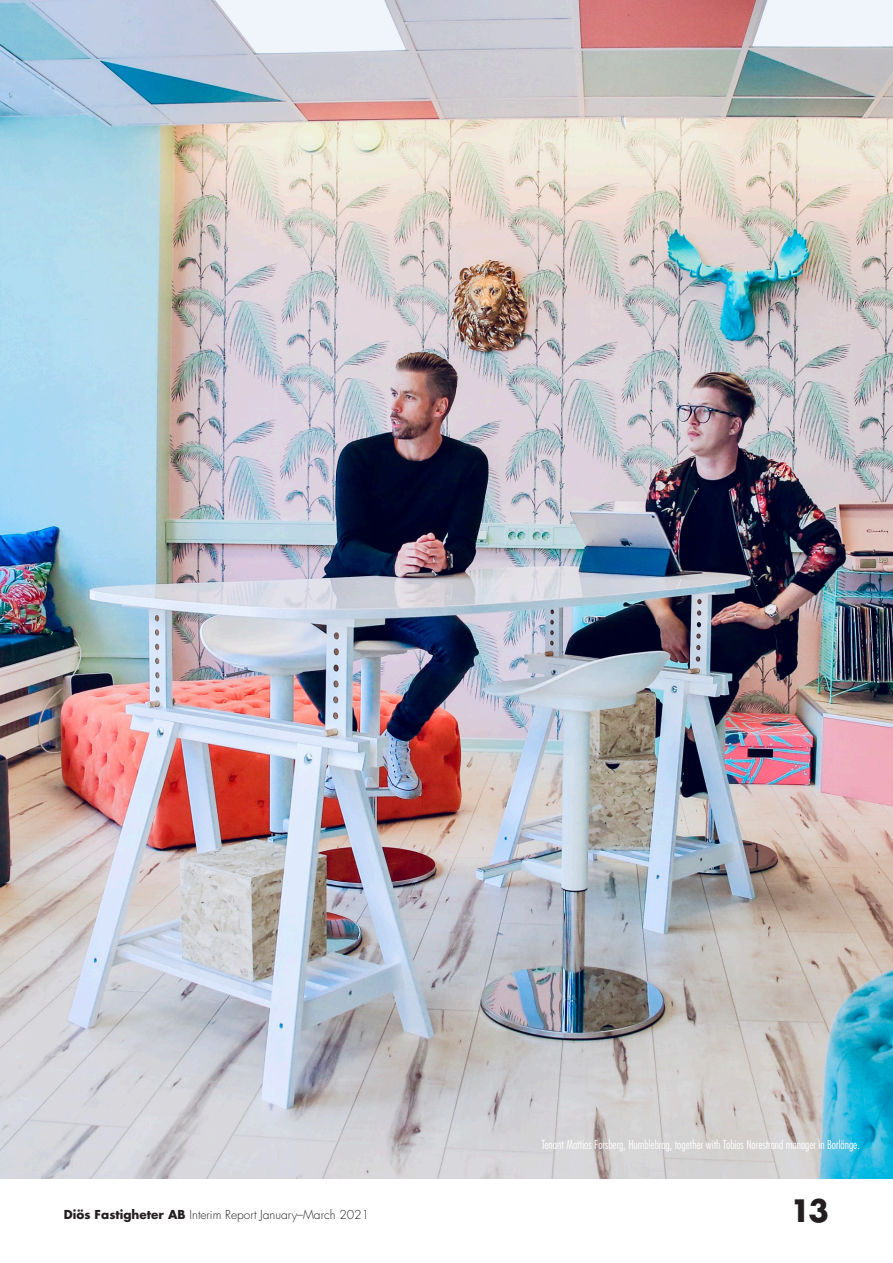
<style>
.page{position:relative;width:893px;height:1263px;background:#fff}
.page>*{position:absolute;margin:0;border:0;box-sizing:border-box;transform-origin:0 0}
.t1{font:700 30px "Futura Std";color:#231f20}
.F_11_Bildtext_högers{font:300 condensed 12px "Futura Std";color:#fff}
.t2{font:300 12px "Futura Std";color:#231f20}
.s1{font-weight:700}
</style>
<div class="page">
<img style="left:0;top:0;width:893px;height:1178px">
<p class="F_11_Bildtext_högers" style="left:541px;top:1137px;width:320px">Tenant Mattias Forsberg, Humblebrag, together with Tobias Norestrand manager in Borlänge.</p>
<p class="t2" style="left:64px;top:1207px;width:307px"><span class="s1">Diös Fastigheter AB</span> Interim Report January–March 2021</p>
<h1 class="t1" style="left:790px;top:1191px;width:41px">13</h1>
</div>
